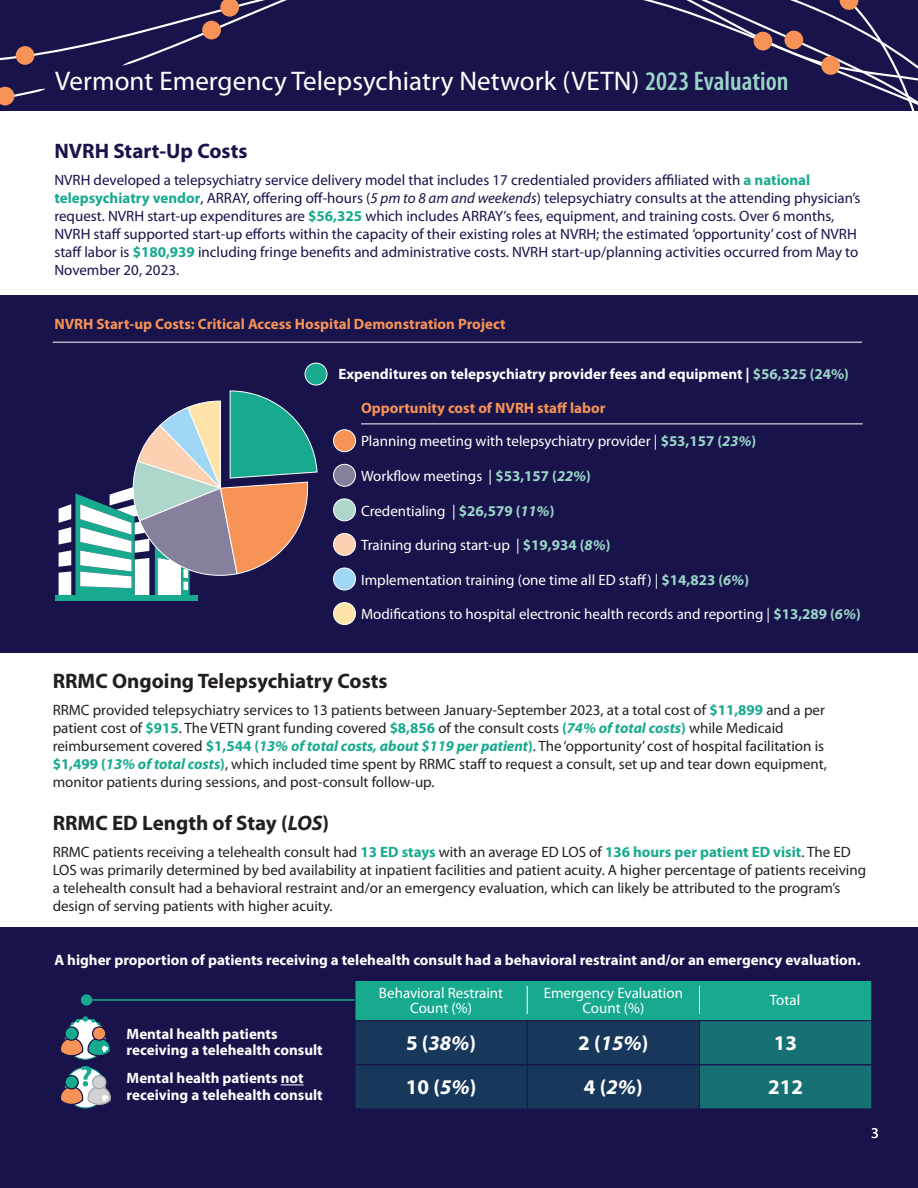
<style>
.page{position:relative;width:918px;height:1188px;background:#fff}
.page>*{position:absolute;margin:0;border:0;box-sizing:border-box;transform-origin:0 0}
.t1{font:27px "Myriad Pro";letter-spacing:.005em;color:#fff}
.t2{font:700 21px "Myriad Pro";color:#231f20}
.t3{font:700 21px/44.2px "Myriad Pro";color:#fff}
.t4{font:700 21px "Myriad Pro";color:#18134b}
.t5{font:15px/18px "Myriad Pro";color:#231f20}
.t6{font:15px/18px "Myriad Pro";color:#18134b}
.t7{font:15px/15px "Myriad Pro";color:#fff;text-align:center}
.t8{font:700 15px/16.5px "Myriad Pro";color:#fff}
.t9{font:700 15px "Myriad Pro";color:#f79356}
.s1{font-weight:600;font-stretch:condensed;color:#9ad5c8}
.s2{font-weight:700;color:#17aa8f}
.s3{font-style:italic}
.s4{color:#9ad5c8}
.s5{font-weight:700;color:#9ad5c8}
.s6{font-weight:700;font-style:italic;color:#9ad5c8}
.s7{font-weight:700;font-style:italic;color:#17aa8f}
</style>
<div class="page">
<div style="left:0;top:296px;width:918px;height:357px;background:#18134b"></div>
<div style="left:0;top:927px;width:918px;height:261px;background:#18134b"></div>
<div style="left:0;top:0;width:918px;height:111px;background:#18134b"></div>
<svg style="left:643px;top:0;width:275px;height:111px"></svg>
<svg style="left:0;top:0;width:287px;height:106px"></svg>
<div style="left:202px;top:21px;width:19px;height:18px;background:#f79356;border-radius:50%"></div>
<hr style="left:53px;top:342px;width:809px;height:1px;background:#fff">
<hr style="left:361px;top:424px;width:502px;height:1px;background:#fff">
<div style="left:55px;top:595px;width:143px;height:6px;background:#17aa8f"></div>
<hr style="left:86px;top:999px;width:269px;height:2px;background:#17aa8f">
<div style="left:81px;top:994px;width:11px;height:12px;background:#17aa8f;border-radius:50%"></div>
<div style="left:65px;top:1019px;width:40px;height:40px;background:#fff;border-radius:50%"></div>
<div style="left:65px;top:1019px;width:41px;height:41px;border:1px solid #17aa8f;border-radius:50%"></div>
<div style="left:93px;top:1027px;width:13px;height:13px;background:#f79356;border-radius:50%"></div>
<div style="left:92px;top:1026px;width:14px;height:15px;border:1px solid #18134b;border-radius:50%"></div>
<svg style="left:61px;top:1037px;width:49px;height:20px"></svg>
<svg style="left:65px;top:1027px;width:13px;height:13px"></svg>
<div style="left:64px;top:1026px;width:15px;height:15px;border:1px solid #18134b;border-radius:50%"></div>
<svg style="left:71px;top:1016px;width:29px;height:9px"></svg>
<svg style="left:281px;top:1085px;width:23px;height:1px"></svg>
<div style="left:65px;top:1068px;width:40px;height:40px;background:#23968a;border-radius:50%"></div>
<div style="left:65px;top:1067px;width:41px;height:41px;border:1px solid #17aa8f;border-radius:50%"></div>
<svg style="left:61px;top:1066px;width:50px;height:40px"></svg>
<div style="left:355px;top:1021px;width:517px;height:88px;background:#17385b"></div>
<div style="left:699px;top:1021px;width:173px;height:88px;background:#177074"></div>
<div style="left:355px;top:1064px;width:517px;height:45px;border:1px solid #18134b"></div>
<div style="left:355px;top:1020px;width:517px;height:45px;border:1px solid #18134b"></div>
<div style="left:355px;top:980px;width:517px;height:41px;background:#17aa8f;border:1px solid #18134b"></div>
<hr style="left:527px;top:1021px;width:1px;height:88px;background:#18134b">
<hr style="left:699px;top:1021px;width:1px;height:88px;background:#18134b">
<svg style="left:527px;top:986px;width:1px;height:28px"></svg>
<svg style="left:699px;top:986px;width:1px;height:28px"></svg>
<div style="left:305px;top:363px;width:22px;height:22px;background:#17aa8f;border-radius:50%"></div>
<div style="left:305px;top:363px;width:22px;height:22px;border:1px solid #fff;border-radius:50%"></div>
<div style="left:334px;top:430px;width:21px;height:22px;background:#f79356;border-radius:50%"></div>
<div style="left:333px;top:429px;width:23px;height:23px;border:1px solid #fff;border-radius:50%"></div>
<div style="left:334px;top:464px;width:21px;height:22px;background:#86809d;border-radius:50%"></div>
<div style="left:333px;top:464px;width:23px;height:23px;border:1px solid #fff;border-radius:50%"></div>
<div style="left:334px;top:499px;width:21px;height:22px;background:#aed7cc;border-radius:50%"></div>
<div style="left:333px;top:499px;width:23px;height:22px;border:1px solid #fff;border-radius:50%"></div>
<div style="left:334px;top:533px;width:21px;height:22px;background:#fcd1b1;border-radius:50%"></div>
<div style="left:333px;top:533px;width:23px;height:23px;border:1px solid #fff;border-radius:50%"></div>
<div style="left:334px;top:568px;width:21px;height:22px;background:#9fd7f4;border-radius:50%"></div>
<div style="left:333px;top:568px;width:23px;height:22px;border:1px solid #fff;border-radius:50%"></div>
<div style="left:334px;top:603px;width:21px;height:22px;background:#ffe4aa;border-radius:50%"></div>
<div style="left:333px;top:602px;width:23px;height:23px;border:1px solid #fff;border-radius:50%"></div>
<svg style="left:58px;top:390px;width:260px;height:205px"></svg>
<h1 class="t1" style="left:55px;top:66px;width:735px">Vermont Emergency Telepsychiatry Network (VETN) <span class="s1">2023 Evaluation</span></h1>
<h2 class="t4" style="left:54px;top:140px;width:195px">NVRH Start-Up Costs</h2>
<p class="t6" style="left:54px;top:172px;width:808px">NVRH developed a telepsychiatry service delivery model that includes 17 credentialed providers affiliated with <span class="s2">a national telepsychiatry vendor</span>, ARRAY, offering off-hours (<span class="s3">5 pm to 8 am and weekends</span>) telepsychiatry consults at the attending physician’s request. NVRH start-up expenditures are <span class="s2">$56,325</span> which includes ARRAY’s fees, equipment, and training costs. Over 6 months, NVRH staff supported start-up efforts within the capacity of their existing roles at NVRH; the estimated ‘opportunity’ cost of NVRH staff labor is <span class="s2">$180,939</span> including fringe benefits and administrative costs. NVRH start-up/planning activities occurred from May to November 20, 2023.</p>
<p class="t9" style="left:54px;top:316px;width:453px">NVRH Start-up Costs: Critical Access Hospital Demonstration Project</p>
<p class="t8" style="left:339px;top:366px;width:512px">Expenditures on telepsychiatry provider fees and equipment | <span class="s4">$56,325 (24%)</span></p>
<p class="t9" style="left:361px;top:400px;width:246px">Opportunity cost of NVRH staff labor</p>
<p class="t7" style="left:361px;top:434px;width:397px">Planning meeting with telepsychiatry provider | <span class="s5">$53,157 (</span><span class="s6">23%</span><span class="s5">)</span></p>
<p class="t7" style="left:361px;top:468px;width:231px">Workflow meetings | <span class="s5">$53,157 (</span><span class="s6">22%</span><span class="s5">)</span></p>
<p class="t7" style="left:361px;top:503px;width:195px">Credentialing | <span class="s5">$26,579 (</span><span class="s6">11%</span><span class="s5">)</span></p>
<p class="t7" style="left:361px;top:538px;width:251px">Training during start-up | <span class="s5">$19,934 (</span><span class="s6">8%</span><span class="s5">)</span></p>
<p class="t7" style="left:361px;top:573px;width:390px">Implementation training (one time all ED staff) | <span class="s5">$14,823 (</span><span class="s6">6%</span><span class="s5">)</span></p>
<p class="t7" style="left:361px;top:607px;width:501px">Modifications to hospital electronic health records and reporting | <span class="s5">$13,289 (</span><span class="s6">6%</span><span class="s5">)</span></p>
<h2 class="t2" style="left:53px;top:669px;width:337px">RRMC Ongoing Telepsychiatry Costs</h2>
<p class="t5" style="left:53px;top:701px;width:776px">RRMC provided telepsychiatry services to 13 patients between January-September 2023, at a total cost of <span class="s2">$11,899</span> and a per patient cost of <span class="s2">$915</span>. The VETN grant funding covered <span class="s2">$8,856</span> of the consult costs <span class="s2">(</span><span class="s7">74% of total costs</span><span class="s2">)</span> while Medicaid reimbursement covered <span class="s2">$1,544 (</span><span class="s7">13% of total costs, about $119 per patient</span><span class="s2">)</span>. The ‘opportunity’ cost of hospital facilitation is <span class="s2">$1,499 (</span><span class="s7">13% of total costs</span><span class="s2">)</span>, which included time spent by RRMC staff to request a consult, set up and tear down equipment, monitor patients during sessions, and post-consult follow-up.</p>
<h2 class="t2" style="left:53px;top:811px;width:278px">RRMC ED Length of Stay (<span class="s3">LOS</span>)</h2>
<p class="t5" style="left:53px;top:843px;width:815px">RRMC patients receiving a telehealth consult had <span class="s2">13 ED stays</span> with an average ED LOS of <span class="s2">136 hours per patient ED visit</span>. The ED LOS was primarily determined by bed availability at inpatient facilities and patient acuity. A higher percentage of patients receiving a telehealth consult had a behavioral restraint and/or an emergency evaluation, which can likely be attributed to the program’s design of serving patients with higher acuity.</p>
<p class="t8" style="left:54px;top:951px;width:808px">A higher proportion of patients receiving a telehealth consult had a behavioral restraint and/or an emergency evaluation.</p>
<p class="t8" style="left:127px;top:1025px;width:198px">Mental health patients receiving a telehealth consult</p>
<p class="t8" style="left:127px;top:1070px;width:198px">Mental health patients not receiving a telehealth consult</p>
<p class="t7" style="left:379px;top:986px;width:126px">Behavioral Restraint<br>Count (%)</p>
<h2 class="t3" style="left:406px;top:1021px;width:72px">5 (<span class="s3">38%</span>)<br>10 (<span class="s3">5%</span>)</h2>
<h2 class="t3" style="left:578px;top:1021px;width:72px">2 (<span class="s3">15%</span>)<br>4 (<span class="s3">2%</span>)</h2>
<h2 class="t3" style="left:768px;top:1021px;width:36px">13<br>212</h2>
<p class="t7" style="left:544px;top:986px;width:141px">Emergency Evaluation<br>Count (%)</p>
<p class="t7" style="left:770px;top:993px;width:32px">Total</p>
<p class="t7" style="left:871px;top:1126px;width:9px">3</p>
</div>
